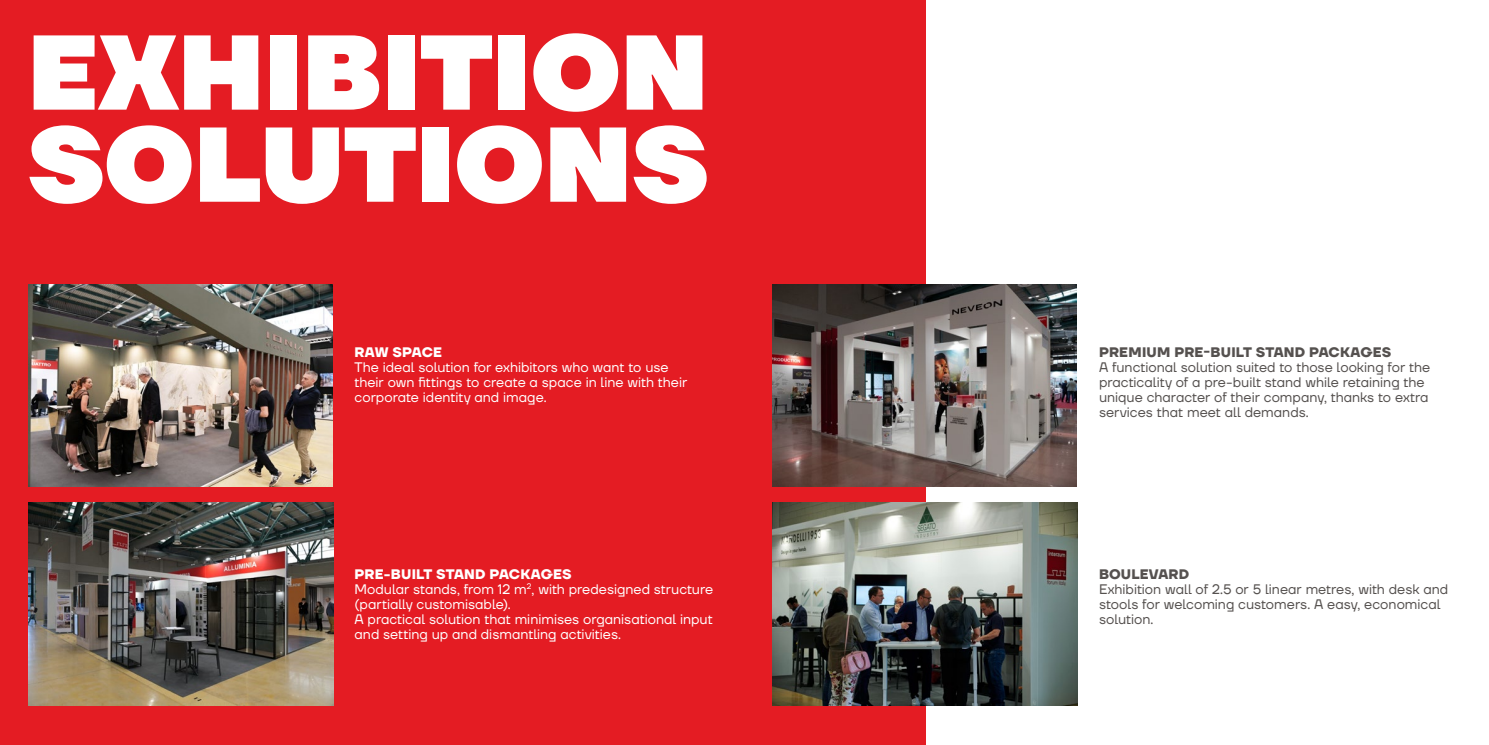
<style>
.page{position:relative;width:1489px;height:745px;background:#fff}
.page>*{position:absolute;margin:0;border:0;box-sizing:border-box;transform-origin:0 0}
.t1{font:900 105.88px/92px "TT Firs Neue Trl";letter-spacing:-.01em;color:#fff}
.t2{font:13.75px/15px "TT Firs Neue Trl";color:#fff}
.t3{font:13.75px/15px "TT Firs Neue Trl";color:#55514f}
.t4{font:700 13.75px "TT Firs Neue Trl";letter-spacing:.01em;color:#55514f}
.t5{font:700 13.75px "TT Firs Neue Trl";letter-spacing:.005em;color:#fff}
.s1{font-weight:700}
</style>
<div class="page">
<div style="left:0;top:0;width:925px;height:744px;background:#e41c23"></div>
<img style="left:28px;top:284px;width:304px;height:202px">
<img style="left:772px;top:284px;width:304px;height:202px">
<img style="left:28px;top:502px;width:305px;height:203px">
<img style="left:772px;top:502px;width:305px;height:203px">
<h1 class="t1" style="left:27px;top:28px;width:683px">EXHIBITION<br>SOLUTIONS</h1>
<p class="t5" style="left:354px;top:343px;width:89px">RAW SPACE</p>
<p class="t2" style="left:354px;top:359px;width:334px">The ideal solution for exhibitors who want to use their own fittings to create a space in line with their corporate identity and image.</p>
<p class="t4" style="left:1098px;top:343px;width:294px">PREMIUM PRE-BUILT STAND PACKAGES</p>
<p class="t3" style="left:1098px;top:359px;width:333px">A functional solution suited to those looking for the practicality of a pre-built stand while retaining the unique character of their company, thanks to extra services that meet all demands.</p>
<p class="t2" style="left:354px;top:565px;width:360px"><span class="s1">PRE-BUILT STAND PACKAGES<br></span>Modular stands, from 12 m<sup>2</sup>, with predesigned structure (partially customisable).<br>A practical solution that minimises organisational input and setting up and dismantling activities.</p>
<p class="t4" style="left:1098px;top:564px;width:92px">BOULEVARD</p>
<p class="t3" style="left:1098px;top:580px;width:351px">Exhibition wall of 2.5 or 5 linear metres, with desk and stools for welcoming customers. A easy, economical solution.</p>
</div>
